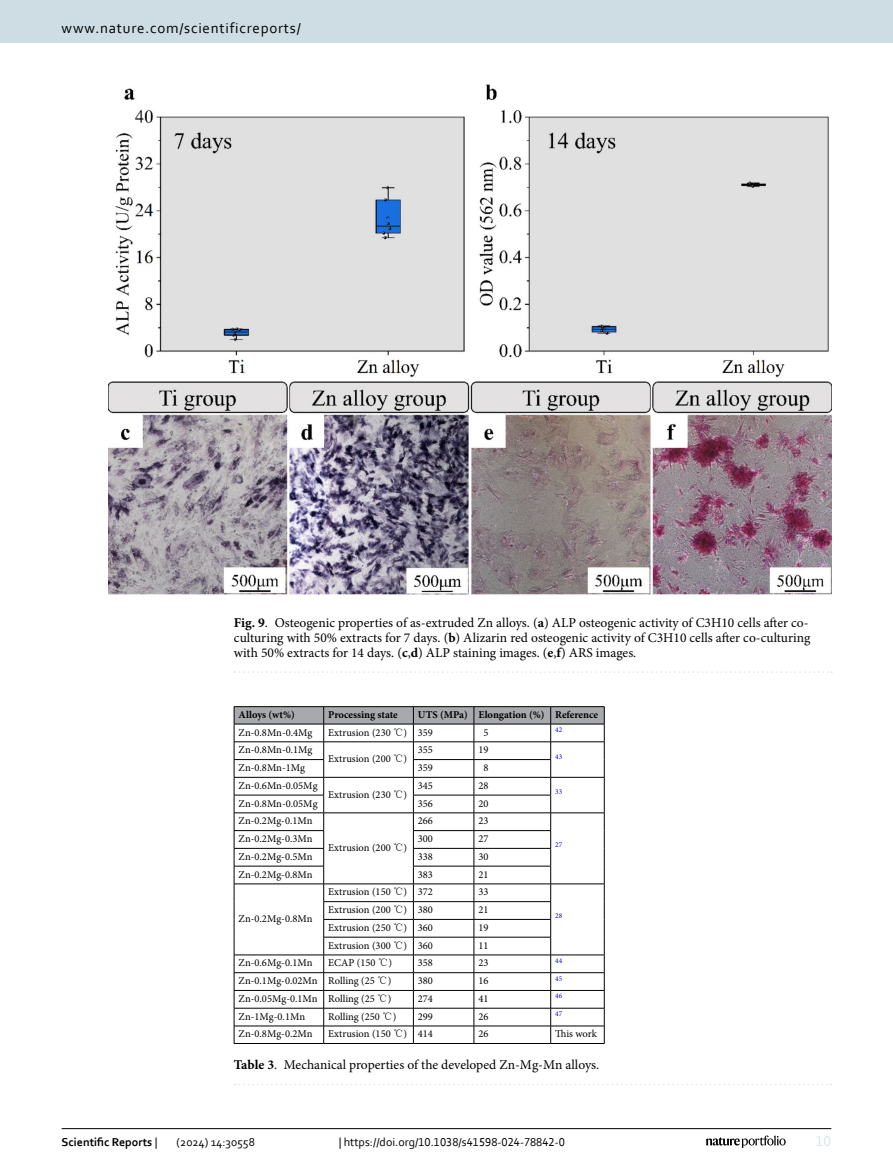
<style>
.page{position:relative;width:893px;height:1174px;background:#fff}
.page>*{position:absolute;margin:0;border:0;box-sizing:border-box;transform-origin:0 0}
.t1{font:15px "Corbel";letter-spacing:.05em;color:#000}
.t2{font:15px "Corbel";color:#d9e4eb}
.Figure_Caption{font:13.5px/15px "Minion Pro";color:#000}
.Table_Caption{font:13.5px "Minion Pro";color:#000}
.t3{font:12px "Corbel";color:#000}
.t4{font:700 12px "Corbel";color:#000}
.Table_Body{font:10.5px "Minion Pro";color:#000}
.Table_Head{font:700 10.5px "Minion Pro";letter-spacing:-.005em;color:#000}
.Table_Body-2{font:7.35px "Minion Pro";color:#00f}
.s1{font-weight:700}
.s2{font-family:"Sim Sun"}
.s3{font-weight:400}
</style>
<div class="page">
<hr style="left:324px;top:1043px;width:89px;height:1px;background:#000">
<hr style="left:413px;top:1043px;width:61px;height:1px;background:#000">
<hr style="left:474px;top:1043px;width:77px;height:1px;background:#000">
<svg style="left:234px;top:706px;width:371px;height:337px"></svg>
<hr style="left:551px;top:1043px;width:53px;height:1px;background:#000">
<hr style="left:234px;top:1043px;width:90px;height:1px;background:#000">
<svg style="left:235px;top:1084px;width:597px;height:1px"></svg>
<img style="left:108px;top:84px;width:723px;height:511px">
<svg style="left:235px;top:671px;width:597px;height:2px"></svg>
<hr style="left:62px;top:1128px;width:769px;height:1px;background:#000">
<svg style="left:706px;top:1135px;width:80px;height:12px"></svg>
<div style="left:0;top:0;width:893px;height:43px;background:#cedde4"></div>
<h1 class="t1" style="left:62px;top:18px;width:241px">www.nature.com/scientificreports/</h1>
<p class="Figure_Caption" style="left:234px;top:615px;width:578px"><span class="s1">Fig. 9</span>. Osteogenic properties of as-extruded Zn alloys. (<span class="s1">a</span>) ALP osteogenic activity of C3H10 cells after co&shy;culturing with 50% extracts for 7 days. (<span class="s1">b</span>) Alizarin red osteogenic activity of C3H10 cells after co-culturing with 50% extracts for 14 days. (<span class="s1">c</span>,<span class="s1">d</span>) ALP staining images. (<span class="s1">e</span>,<span class="s1">f</span>) ARS images.</p>
<p class="Table_Head" style="left:239px;top:707px;width:58px">Alloys (wt%)</p>
<p class="Table_Head" style="left:328px;top:707px;width:71px">Processing state</p>
<p class="Table_Head" style="left:418px;top:707px;width:51px">UTS (MPa)</p>
<p class="Table_Head" style="left:478px;top:707px;width:68px">Elongation (%)</p>
<p class="Table_Head" style="left:555px;top:707px;width:44px">Reference</p>
<p class="Table_Body" style="left:239px;top:725px;width:75px">Zn-0.8Mn-0.4Mg</p>
<p class="Table_Body" style="left:328px;top:725px;width:81px">Extrusion (230 <span class="s2">℃</span>)</p>
<p class="Table_Body" style="left:418px;top:725px;width:17px">359</p>
<p class="Table_Body" style="left:483px;top:725px;width:7px">5</p>
<p class="Table_Body-2" style="left:555px;top:724px;width:9px">42</p>
<p class="Table_Body" style="left:239px;top:743px;width:75px">Zn-0.8Mn-0.1Mg</p>
<p class="Table_Body" style="left:328px;top:752px;width:81px">Extrusion (200 <span class="s2">℃</span>)</p>
<p class="Table_Body" style="left:418px;top:743px;width:17px">355</p>
<p class="Table_Body" style="left:478px;top:743px;width:12px">19</p>
<p class="Table_Body-2" style="left:555px;top:751px;width:9px">43</p>
<p class="Table_Body" style="left:239px;top:760px;width:68px">Zn-0.8Mn-1Mg</p>
<p class="Table_Body" style="left:418px;top:760px;width:17px">359</p>
<p class="Table_Body" style="left:483px;top:760px;width:7px">8</p>
<p class="Table_Body" style="left:239px;top:778px;width:80px">Zn-0.6Mn-0.05Mg</p>
<p class="Table_Body" style="left:328px;top:787px;width:81px">Extrusion (230 <span class="s2">℃</span>)</p>
<p class="Table_Body" style="left:418px;top:778px;width:17px">345</p>
<p class="Table_Body" style="left:478px;top:778px;width:12px">28</p>
<p class="Table_Body-2" style="left:555px;top:787px;width:9px">33</p>
<p class="Table_Body" style="left:239px;top:796px;width:80px">Zn-0.8Mn-0.05Mg</p>
<p class="Table_Body" style="left:418px;top:796px;width:17px">356</p>
<p class="Table_Body" style="left:478px;top:796px;width:12px">20</p>
<p class="Table_Body" style="left:239px;top:814px;width:75px">Zn-0.2Mg-0.1Mn</p>
<p class="Table_Body" style="left:328px;top:840px;width:81px">Extrusion (200 <span class="s2">℃</span>)</p>
<p class="Table_Body" style="left:418px;top:814px;width:17px">266</p>
<p class="Table_Body" style="left:478px;top:814px;width:12px">23</p>
<p class="Table_Body" style="left:239px;top:831px;width:75px">Zn-0.2Mg-0.3Mn</p>
<p class="Table_Body" style="left:418px;top:831px;width:17px">300</p>
<p class="Table_Body" style="left:478px;top:831px;width:12px">27</p>
<p class="Table_Body" style="left:239px;top:849px;width:75px">Zn-0.2Mg-0.5Mn</p>
<p class="Table_Body" style="left:418px;top:849px;width:17px">338</p>
<p class="Table_Body" style="left:478px;top:849px;width:12px">30</p>
<p class="Table_Body" style="left:239px;top:867px;width:75px">Zn-0.2Mg-0.8Mn</p>
<p class="Table_Body" style="left:418px;top:867px;width:17px">383</p>
<p class="Table_Body" style="left:478px;top:867px;width:12px">21</p>
<p class="Table_Body" style="left:239px;top:911px;width:75px">Zn-0.2Mg-0.8Mn</p>
<p class="Table_Body-2" style="left:555px;top:840px;width:9px">27</p>
<p class="Table_Body" style="left:328px;top:885px;width:81px">Extrusion (150 <span class="s2">℃</span>)</p>
<p class="Table_Body" style="left:418px;top:885px;width:17px">372</p>
<p class="Table_Body" style="left:478px;top:885px;width:12px">33</p>
<p class="Table_Body" style="left:328px;top:902px;width:81px">Extrusion (200 <span class="s2">℃</span>)</p>
<p class="Table_Body" style="left:418px;top:902px;width:17px">380</p>
<p class="Table_Body" style="left:478px;top:902px;width:12px">21</p>
<p class="Table_Body" style="left:328px;top:920px;width:81px">Extrusion (250 <span class="s2">℃</span>)</p>
<p class="Table_Body" style="left:418px;top:920px;width:17px">360</p>
<p class="Table_Body" style="left:478px;top:920px;width:12px">19</p>
<p class="Table_Body" style="left:328px;top:938px;width:81px">Extrusion (300 <span class="s2">℃</span>)</p>
<p class="Table_Body" style="left:418px;top:938px;width:17px">360</p>
<p class="Table_Body" style="left:478px;top:938px;width:12px">11</p>
<p class="Table_Body-2" style="left:555px;top:911px;width:9px">28</p>
<p class="Table_Body" style="left:239px;top:956px;width:75px">Zn-0.6Mg-0.1Mn</p>
<p class="Table_Body" style="left:328px;top:956px;width:65px">ECAP (150 <span class="s2">℃</span>)</p>
<p class="Table_Body" style="left:418px;top:956px;width:17px">358</p>
<p class="Table_Body" style="left:478px;top:956px;width:12px">23</p>
<p class="Table_Body-2" style="left:555px;top:955px;width:9px">44</p>
<p class="Table_Body" style="left:239px;top:973px;width:80px">Zn-0.1Mg-0.02Mn</p>
<p class="Table_Body" style="left:328px;top:973px;width:65px">Rolling (25 <span class="s2">℃</span>)</p>
<p class="Table_Body" style="left:418px;top:973px;width:17px">380</p>
<p class="Table_Body" style="left:478px;top:973px;width:12px">16</p>
<p class="Table_Body-2" style="left:555px;top:973px;width:9px">45</p>
<p class="Table_Body" style="left:239px;top:991px;width:80px">Zn-0.05Mg-0.1Mn</p>
<p class="Table_Body" style="left:328px;top:991px;width:65px">Rolling (25 <span class="s2">℃</span>)</p>
<p class="Table_Body" style="left:418px;top:991px;width:17px">274</p>
<p class="Table_Body" style="left:478px;top:991px;width:12px">41</p>
<p class="Table_Body-2" style="left:555px;top:991px;width:9px">46</p>
<p class="Table_Body" style="left:239px;top:1009px;width:68px">Zn-1Mg-0.1Mn</p>
<p class="Table_Body" style="left:328px;top:1009px;width:70px">Rolling (250 <span class="s2">℃</span>)</p>
<p class="Table_Body" style="left:418px;top:1009px;width:17px">299</p>
<p class="Table_Body" style="left:478px;top:1009px;width:12px">26</p>
<p class="Table_Body-2" style="left:555px;top:1008px;width:9px">47</p>
<p class="Table_Body" style="left:239px;top:1027px;width:75px">Zn-0.8Mg-0.2Mn</p>
<p class="Table_Body" style="left:328px;top:1027px;width:81px">Extrusion (150 <span class="s2">℃</span>)</p>
<p class="Table_Body" style="left:418px;top:1027px;width:17px">414</p>
<p class="Table_Body" style="left:478px;top:1027px;width:12px">26</p>
<p class="Table_Body" style="left:555px;top:1027px;width:43px">This work</p>
<p class="Table_Caption" style="left:234px;top:1056px;width:367px"><span class="s1">Table 3</span>. Mechanical properties of the developed Zn-Mg-Mn alloys.</p>
<p class="t4" style="left:62px;top:1134px;width:97px">Scientific Reports <span class="s3">|</span></p>
<p class="t3" style="left:177px;top:1134px;width:80px">(2024) 14:30558</p>
<p class="t3" style="left:339px;top:1134px;width:228px">| https://doi.org/10.1038/s41598-024-78842-0</p>
<h1 class="t2" style="left:816px;top:1132px;width:17px">10</h1>
</div>
